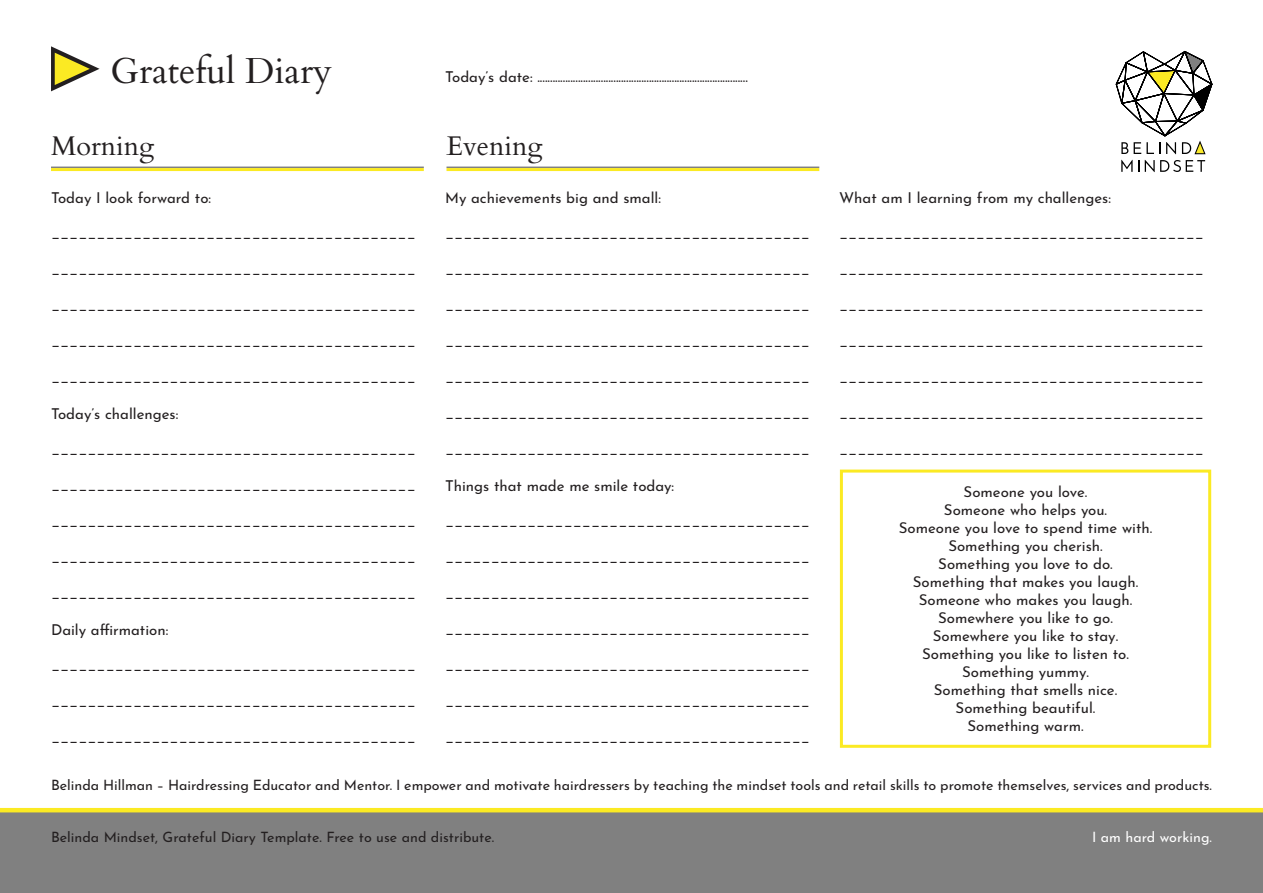
<style>
.page{position:relative;width:1263px;height:893px;background:#fff}
.page>*{position:absolute;margin:0;border:0;box-sizing:border-box;transform-origin:0 0}
.t1{font:36px "Cardo";color:#231f20}
.t2{font:27px "Cardo";color:#231f20}
.t3{font:15px "Josefin Sans";color:#231f20}
.t4{font:14.25px "Josefin Sans";color:#231f20}
.t5{font:14.25px "Josefin Sans";color:#fff}
</style>
<div class="page">
<div style="left:840px;top:470px;width:371px;height:278px;border:3px solid #fbea23"></div>
<svg style="left:1115px;top:50px;width:98px;height:104px"></svg>
<svg style="left:1121px;top:160px;width:11px;height:12px"></svg>
<svg style="left:1138px;top:160px;width:1px;height:12px"></svg>
<svg style="left:1145px;top:160px;width:60px;height:12px"></svg>
<div style="left:0;top:811px;width:1263px;height:82px;background:#808080"></div>
<hr style="left:0;top:808px;width:1263px;height:4px;background:#fbea23">
<svg style="left:51px;top:46px;width:49px;height:45px"></svg>
<hr style="left:51px;top:167px;width:373px;height:1px;background:#808080">
<hr style="left:51px;top:168px;width:373px;height:3px;background:#fbea23">
<hr style="left:446px;top:167px;width:373px;height:1px;background:#808080">
<hr style="left:446px;top:168px;width:373px;height:3px;background:#fbea23">
<p class="t1" style="left:111px;top:42px;width:223px">Grateful Diary</p>
<p class="t3" style="left:445px;top:64px;width:304px">Today’s date: ...................................................................................</p>
<p class="t2" style="left:51px;top:124px;width:105px">Morning</p>
<p class="t2" style="left:446px;top:124px;width:97px">Evening</p>
<p class="t3" style="left:51px;top:185px;width:162px">Today I look forward to:</p>
<p class="t3" style="left:51px;top:221px;width:366px">________________________________________</p>
<p class="t3" style="left:51px;top:257px;width:366px">________________________________________</p>
<p class="t3" style="left:51px;top:293px;width:366px">________________________________________</p>
<p class="t3" style="left:51px;top:329px;width:366px">________________________________________</p>
<p class="t3" style="left:51px;top:365px;width:366px">________________________________________</p>
<p class="t3" style="left:51px;top:401px;width:129px">Today’s challenges:</p>
<p class="t3" style="left:51px;top:437px;width:366px">________________________________________</p>
<p class="t3" style="left:51px;top:473px;width:366px">________________________________________</p>
<p class="t3" style="left:51px;top:509px;width:366px">________________________________________</p>
<p class="t3" style="left:51px;top:545px;width:366px">________________________________________</p>
<p class="t3" style="left:51px;top:581px;width:366px">________________________________________</p>
<p class="t3" style="left:51px;top:617px;width:119px">Daily affirmation:</p>
<p class="t3" style="left:51px;top:653px;width:366px">________________________________________</p>
<p class="t3" style="left:51px;top:689px;width:366px">________________________________________</p>
<p class="t3" style="left:51px;top:725px;width:366px">________________________________________</p>
<p class="t3" style="left:445px;top:185px;width:217px">My achievements big and small:</p>
<p class="t3" style="left:445px;top:221px;width:366px">________________________________________</p>
<p class="t3" style="left:445px;top:257px;width:366px">________________________________________</p>
<p class="t3" style="left:445px;top:293px;width:366px">________________________________________</p>
<p class="t3" style="left:445px;top:329px;width:366px">________________________________________</p>
<p class="t3" style="left:445px;top:365px;width:366px">________________________________________</p>
<p class="t3" style="left:445px;top:401px;width:366px">________________________________________</p>
<p class="t3" style="left:445px;top:437px;width:366px">________________________________________</p>
<p class="t3" style="left:445px;top:473px;width:231px">Things that made me smile today:</p>
<p class="t3" style="left:445px;top:509px;width:366px">________________________________________</p>
<p class="t3" style="left:445px;top:545px;width:366px">________________________________________</p>
<p class="t3" style="left:445px;top:581px;width:366px">________________________________________</p>
<p class="t3" style="left:445px;top:617px;width:366px">________________________________________</p>
<p class="t3" style="left:445px;top:653px;width:366px">________________________________________</p>
<p class="t3" style="left:445px;top:689px;width:366px">________________________________________</p>
<p class="t3" style="left:445px;top:725px;width:366px">________________________________________</p>
<p class="t3" style="left:839px;top:185px;width:273px">What am I learning from my challenges:</p>
<p class="t3" style="left:839px;top:221px;width:366px">________________________________________</p>
<p class="t3" style="left:839px;top:257px;width:366px">________________________________________</p>
<p class="t3" style="left:839px;top:293px;width:366px">________________________________________</p>
<p class="t3" style="left:839px;top:329px;width:366px">________________________________________</p>
<p class="t3" style="left:839px;top:365px;width:366px">________________________________________</p>
<p class="t3" style="left:839px;top:401px;width:366px">________________________________________</p>
<p class="t3" style="left:839px;top:437px;width:366px">________________________________________</p>
<p class="t3" style="left:964px;top:480px;width:125px">Someone you love.</p>
<p class="t3" style="left:944px;top:498px;width:165px">Someone who helps you.</p>
<p class="t3" style="left:899px;top:516px;width:255px">Someone you love to spend time with.</p>
<p class="t3" style="left:948px;top:534px;width:156px">Something you cherish.</p>
<p class="t3" style="left:938px;top:552px;width:176px">Something you love to do.</p>
<p class="t3" style="left:913px;top:570px;width:227px">Something that makes you laugh.</p>
<p class="t3" style="left:919px;top:588px;width:215px">Someone who makes you laugh.</p>
<p class="t3" style="left:938px;top:606px;width:176px">Somewhere you like to go.</p>
<p class="t3" style="left:933px;top:624px;width:187px">Somewhere you like to stay.</p>
<p class="t3" style="left:922px;top:642px;width:208px">Something you like to listen to.</p>
<p class="t3" style="left:962px;top:660px;width:128px">Something yummy.</p>
<p class="t3" style="left:934px;top:678px;width:185px">Something that smells nice.</p>
<p class="t3" style="left:956px;top:696px;width:141px">Something beautiful.</p>
<p class="t3" style="left:967px;top:714px;width:118px">Something warm.</p>
<p class="t4" style="left:51px;top:773px;width:1162px">Belinda Hillman – Hairdressing Educator and Mentor. I empower and motivate hairdressers by teaching the mindset tools and retail skills to promote themselves, services and products.</p>
<p class="t4" style="left:51px;top:825px;width:445px">Belinda Mindset, Grateful Diary Template. Free to use and distribute.</p>
<p class="t5" style="left:1092px;top:825px;width:121px">I am hard working.</p>
</div>
